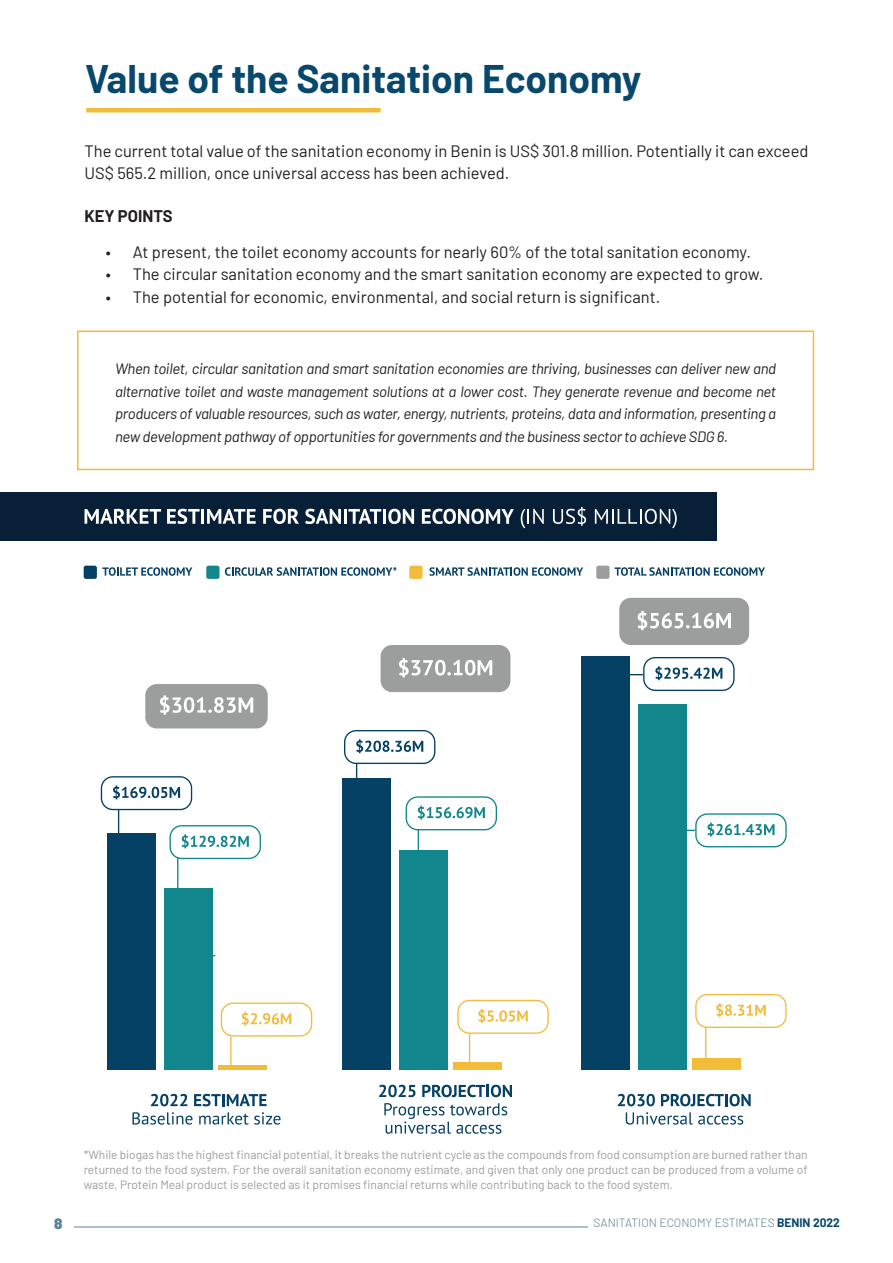
<style>
.page{position:relative;width:893px;height:1263px;background:#fff}
.page>*{position:absolute;margin:0;border:0;box-sizing:border-box;transform-origin:0 0}
.t1{font:700 39px "Barlow";color:#07486c}
.t2{font:16.5px/22.5px "Barlow";color:#231f20}
.t3{font:700 16.5px "Barlow";color:#231f20}
.t4{font:italic 15px/22.5px "Barlow";letter-spacing:-.02em;color:#231f20;text-align:justify}
.t5{font:900 15px "Barlow";color:#5c8198}
.t6{font:12px/15px "Barlow";color:#9c9d9d;text-align:justify}
.t7{font:300 12px "Barlow";color:#5c8198}
.s1{font-weight:700;color:#07486c}
</style>
<div class="page">
<hr style="left:74px;top:1227px;width:514px;height:1px;background:#5c8198">
<div style="left:77px;top:331px;width:737px;height:139px;border:2px solid #f1bc3b"></div>
<div style="left:86px;top:108px;width:295px;height:5px;background:#f1bc3b"></div>
<div style="left:0;top:492px;width:716px;height:48px;background:#082037"></div>
<svg style="left:85px;top:509px;width:76px;height:15px"></svg>
<svg style="left:167px;top:509px;width:33px;height:15px"></svg>
<hr style="left:201px;top:509px;width:3px;height:15px;background:#fff">
<svg style="left:207px;top:509px;width:49px;height:15px"></svg>
<svg style="left:263px;top:509px;width:36px;height:15px"></svg>
<svg style="left:305px;top:509px;width:36px;height:15px"></svg>
<hr style="left:344px;top:509px;width:3px;height:15px;background:#fff">
<svg style="left:348px;top:509px;width:33px;height:15px"></svg>
<hr style="left:383px;top:509px;width:3px;height:15px;background:#fff">
<svg style="left:388px;top:509px;width:26px;height:15px"></svg>
<svg style="left:422px;top:509px;width:92px;height:15px"></svg>
<svg style="left:521px;top:509px;width:23px;height:19px"></svg>
<svg style="left:553px;top:507px;width:33px;height:19px"></svg>
<svg style="left:595px;top:509px;width:82px;height:19px"></svg>
<svg style="left:102px;top:567px;width:90px;height:9px"></svg>
<svg style="left:225px;top:567px;width:172px;height:9px"></svg>
<svg style="left:429px;top:567px;width:154px;height:9px"></svg>
<svg style="left:614px;top:567px;width:151px;height:9px"></svg>
<div style="left:84px;top:566px;width:13px;height:13px;background:#054065;border-radius:2px"></div>
<div style="left:206px;top:566px;width:13px;height:13px;background:#12868d;border-radius:2px"></div>
<div style="left:409px;top:566px;width:14px;height:13px;background:#f1bc3b;border-radius:2px"></div>
<div style="left:596px;top:566px;width:13px;height:13px;background:#9c9d9d;border-radius:2px"></div>
<svg style="left:151px;top:1094px;width:36px;height:12px"></svg>
<svg style="left:194px;top:1094px;width:73px;height:12px"></svg>
<svg style="left:132px;top:1112px;width:60px;height:12px"></svg>
<svg style="left:199px;top:1112px;width:82px;height:12px"></svg>
<svg style="left:379px;top:1085px;width:36px;height:12px"></svg>
<svg style="left:422px;top:1085px;width:90px;height:12px"></svg>
<svg style="left:384px;top:1103px;width:123px;height:31px"></svg>
<svg style="left:618px;top:1094px;width:37px;height:12px"></svg>
<svg style="left:661px;top:1094px;width:90px;height:12px"></svg>
<svg style="left:626px;top:1112px;width:117px;height:12px"></svg>
<div style="left:145px;top:684px;width:123px;height:44px;background:#9c9d9d;border-radius:11px"></div>
<svg style="left:160px;top:695px;width:93px;height:20px"></svg>
<div style="left:381px;top:645px;width:129px;height:47px;background:#9c9d9d;border-radius:11px"></div>
<svg style="left:399px;top:658px;width:93px;height:19px"></svg>
<div style="left:619px;top:598px;width:130px;height:47px;background:#9c9d9d;border-radius:11px"></div>
<svg style="left:638px;top:611px;width:93px;height:19px"></svg>
<hr style="left:892px;top:244px;width:1px;height:70px;background:#074367">
<hr style="left:418px;top:830px;width:1px;height:98px;background:#12868d">
<hr style="left:356px;top:763px;width:1px;height:99px;background:#054065">
<div style="left:344px;top:730px;width:91px;height:34px;border:1px solid #054065;border-radius:11px"></div>
<svg style="left:356px;top:739px;width:67px;height:14px"></svg>
<div style="left:406px;top:796px;width:91px;height:34px;border:1px solid #12868d;border-radius:11px"></div>
<svg style="left:418px;top:805px;width:67px;height:14px"></svg>
<hr style="left:469px;top:1033px;width:1px;height:31px;background:#f1bc3b">
<div style="left:457px;top:1000px;width:92px;height:34px;border:1px solid #f1bc3b;border-radius:11px"></div>
<svg style="left:478px;top:1009px;width:50px;height:14px"></svg>
<div style="left:342px;top:779px;width:49px;height:291px;background:#054065"></div>
<div style="left:453px;top:1063px;width:48px;height:7px;background:#f1bd38"></div>
<div style="left:399px;top:851px;width:48px;height:219px;background:#12868d"></div>
<hr style="left:604px;top:674px;width:39px;height:1px;background:#054065">
<hr style="left:653px;top:830px;width:42px;height:1px;background:#12868d">
<div style="left:643px;top:657px;width:92px;height:34px;border:1px solid #054065;border-radius:11px"></div>
<svg style="left:655px;top:666px;width:67px;height:14px"></svg>
<div style="left:695px;top:813px;width:92px;height:34px;border:1px solid #12868d;border-radius:11px"></div>
<svg style="left:707px;top:823px;width:67px;height:13px"></svg>
<hr style="left:705px;top:1027px;width:1px;height:31px;background:#f1bc3b">
<div style="left:695px;top:994px;width:92px;height:34px;border:1px solid #f1bc3b;border-radius:11px"></div>
<svg style="left:716px;top:1003px;width:50px;height:14px"></svg>
<div style="left:582px;top:657px;width:48px;height:413px;background:#054065"></div>
<div style="left:693px;top:1058px;width:48px;height:12px;background:#f1bd38"></div>
<div style="left:638px;top:704px;width:49px;height:366px;background:#12868d"></div>
<svg style="left:176px;top:856px;width:41px;height:101px"></svg>
<hr style="left:118px;top:810px;width:1px;height:98px;background:#054065">
<div style="left:101px;top:776px;width:91px;height:34px;border:1px solid #054065;border-radius:11px"></div>
<svg style="left:113px;top:785px;width:67px;height:14px"></svg>
<div style="left:169px;top:825px;width:92px;height:34px;border:1px solid #12868d;border-radius:11px"></div>
<svg style="left:182px;top:834px;width:67px;height:14px"></svg>
<div style="left:221px;top:1002px;width:91px;height:34px;border:1px solid #f1bc3b;border-radius:11px"></div>
<svg style="left:242px;top:1012px;width:49px;height:14px"></svg>
<div style="left:107px;top:834px;width:49px;height:236px;background:#054065"></div>
<hr style="left:218px;top:1066px;width:49px;height:4px;background:#f1bd38">
<div style="left:164px;top:888px;width:48px;height:182px;background:#12868d"></div>
<hr style="left:230px;top:1036px;width:2px;height:31px;background:#f1bc3b">
<p class="t1" style="left:85px;top:50px;width:558px">Value of the Sanitation Economy</p>
<p class="t2" style="left:85px;top:138px;width:725px">The current total value of the sanitation economy in Benin is US$ 301.8 million. Potentially it can exceed<br>US$ 565.2 million, once universal access has been achieved.</p>
<p class="t3" style="left:85px;top:203px;width:90px">KEY POINTS</p>
<p class="t2" style="left:106px;top:239px;width:647px">• At present, the toilet economy accounts for nearly 60% of the total sanitation economy.</p>
<p class="t2" style="left:106px;top:262px;width:659px">• The circular sanitation economy and the smart sanitation economy are expected to grow.</p>
<p class="t2" style="left:106px;top:284px;width:556px">• The potential for economic, environmental, and social return is significant.</p>
<p class="t4" style="left:115px;top:356px;width:662px">When toilet, circular sanitation and smart sanitation economies are thriving, businesses can deliver new and alternative toilet and waste management solutions at a lower cost. They generate revenue and become net producers of valuable resources, such as water, energy, nutrients, proteins, data and information, presenting a new development pathway of opportunities for governments and the business sector to achieve SDG 6.</p>
<p class="t6" style="left:84px;top:1146px;width:725px">*While biogas has the highest financial potential, it breaks the nutrient cycle as the compounds from food consumption are burned rather than returned to the food system. For the overall sanitation economy estimate, and given that only one product can be produced from a volume of waste, Protein Meal product is selected as it promises financial returns while contributing back to the food system.</p>
<p class="t5" style="left:54px;top:1212px;width:10px">8</p>
<p class="t7" style="left:594px;top:1214px;width:248px">SANITATION ECONOMY ESTIMATES <span class="s1">BENIN 2022</span></p>
</div>
